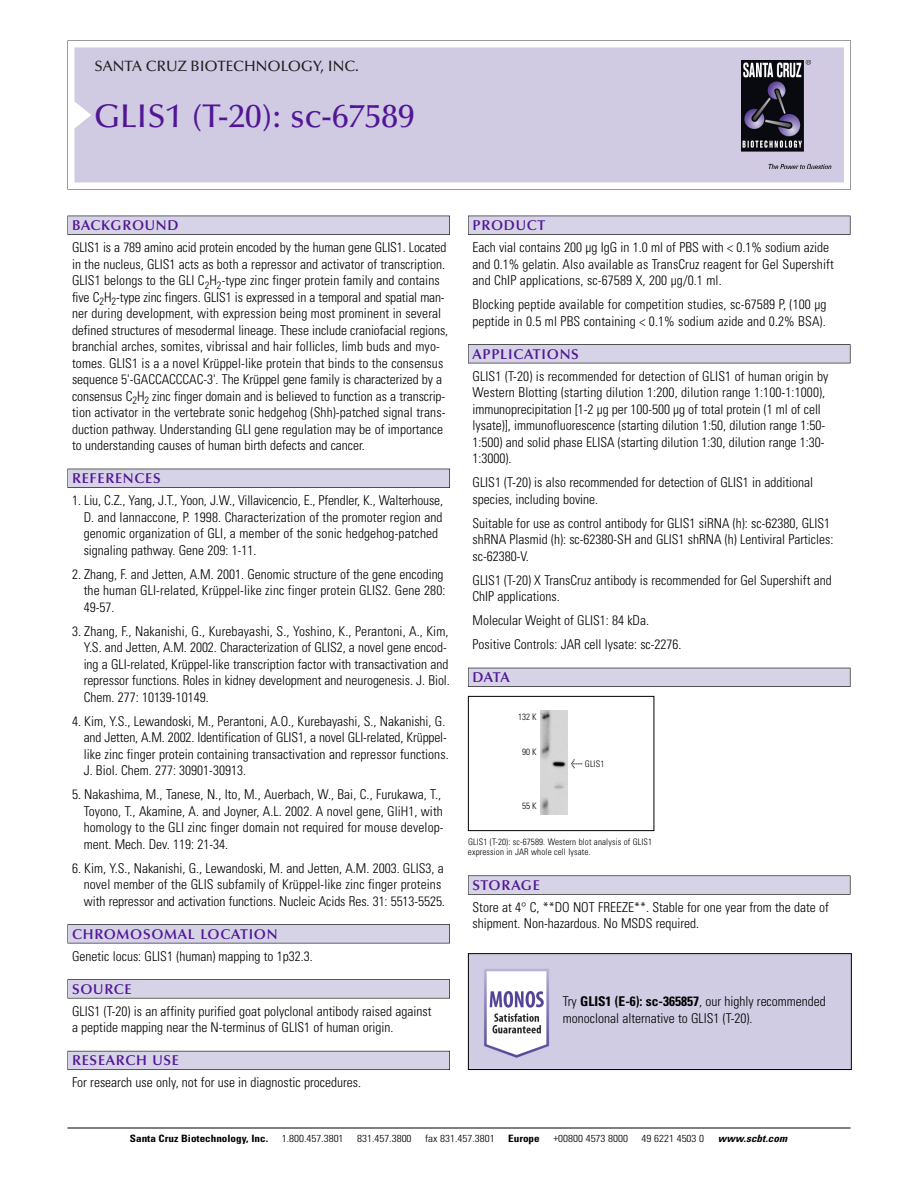
<style>
.page{position:relative;width:918px;height:1188px;background:#fff}
.page>*{position:absolute;margin:0;border:0;box-sizing:border-box;transform-origin:0 0}
.t1{font:500 33px "Optima";color:#511695}
.t2{font:500 15px "Optima";color:#231f20}
.t3{font:600 14.25px "Optima";letter-spacing:.05em;color:#511695}
.t4{font:300 condensed 13.5px/16.5px "Univers";color:#000}
.t5{font:300 condensed 10.2px "Univers";color:#000;scale:1.1 1}
.t6{font:700 condensed 10.2px "Univers";color:#000;scale:1.1 1}
.t7{font:italic 700 condensed 10.2px "Univers";letter-spacing:.005em;color:#000;scale:1.1 1}
.t8{font:300 condensed 9px/10.5px "Univers";letter-spacing:.015em;color:#000}
.s1{font-family:"Meta Plus";font-weight:400;font-stretch:normal;font-size:10.5px}
.s2{font-weight:700}
</style>
<div class="page">
<svg style="left:68px;top:40px;width:783px;height:149px"></svg>
<div style="left:74px;top:47px;width:770px;height:135px;background:#d1cae3"></div>
<img style="left:741px;top:60px;width:90px;height:108px">
<div style="left:68px;top:216px;width:382px;height:19px;background:#525155"></div>
<div style="left:68px;top:216px;width:381px;height:18px;background:#d7d3e7"></div>
<div style="left:68px;top:469px;width:382px;height:19px;background:#515055"></div>
<div style="left:68px;top:469px;width:381px;height:18px;background:#d7d3e7"></div>
<div style="left:68px;top:924px;width:382px;height:19px;background:#545357"></div>
<div style="left:68px;top:925px;width:381px;height:18px;background:#d7d3e7"></div>
<div style="left:68px;top:979px;width:382px;height:19px;background:#575759"></div>
<div style="left:68px;top:980px;width:381px;height:18px;background:#d7d3e7"></div>
<div style="left:68px;top:1051px;width:382px;height:19px;background:#5b5a62"></div>
<div style="left:68px;top:1051px;width:381px;height:18px;background:#d7d3e7"></div>
<div style="left:468px;top:216px;width:382px;height:19px;background:#525155"></div>
<div style="left:468px;top:216px;width:382px;height:18px;background:#d7d3e7"></div>
<div style="left:468px;top:344px;width:382px;height:19px;background:#525155"></div>
<div style="left:468px;top:345px;width:382px;height:18px;background:#d7d3e7"></div>
<div style="left:468px;top:668px;width:382px;height:19px;background:#525158"></div>
<div style="left:468px;top:668px;width:382px;height:18px;background:#d7d3e7"></div>
<svg style="left:468px;top:875px;width:382px;height:20px"></svg>
<div style="left:468px;top:876px;width:382px;height:18px;background:#d7d3e7"></div>
<hr style="left:68px;top:1128px;width:782px;height:1px;background:#000">
<div style="left:468px;top:696px;width:186px;height:135px;border:1px solid #000"></div>
<img style="left:540px;top:711px;width:28px;height:104px">
<img style="left:470px;top:955px;width:380px;height:113px">
<div style="left:468px;top:953px;width:384px;height:117px;border:1px solid #000"></div>
<p class="t2" style="left:94px;top:61px;width:266px">SANTA CRUZ BIOTECHNOLOGY, INC.</p>
<h1 class="t1" style="left:94px;top:103px;width:322px">GLIS1 (T-20): sc-67589</h1>
<p class="t3" style="left:72px;top:219px;width:108px">BACKGROUND</p>
<p class="t4" style="left:72px;top:240px;width:378px">GLIS1 is a 789 amino acid protein encoded by the human gene GLIS1. Located in the nucleus, GLIS1 acts as both a repressor and activator of transcription.<br>GLIS1 belongs to the GLI C<sub>2</sub>H<sub>2</sub>-type zinc finger protein family and contains five C<sub>2</sub>H<sub>2</sub>-type zinc fingers. GLIS1 is expressed in a temporal and spatial man&shy;ner during development, with expression being most prominent in several defined structures of mesodermal lineage. These include craniofacial regions, branchial arches, somites, vibrissal and hair follicles, limb buds and myo&shy;tomes. GLIS1 is a a novel Krüppel-like protein that binds to the consensus sequence 5'-GACCACCCAC-3'. The Krüppel gene family is characterized by a consensus C<sub>2</sub>H<sub>2</sub> zinc finger domain and is believed to function as a transcrip&shy;tion activator in the vertebrate sonic hedgehog (Shh)-patched signal trans&shy;duction pathway. Understanding GLI gene regulation may be of importance to understanding causes of human birth defects and cancer.</p>
<p class="t3" style="left:72px;top:473px;width:90px">REFERENCES</p>
<p class="t4" style="left:84px;top:493px;width:361px;text-indent:-12px">1. Liu, C.Z., Yang, J.T., Yoon, J.W., Villavicencio, E., Pfendler, K., Walterhouse, D. and Iannaccone, P. 1998. Characterization of the promoter region and genomic organization of GLI, a member of the sonic hedgehog-patched signaling pathway. Gene 209: 1-11.</p>
<p class="t4" style="left:84px;top:567px;width:363px;text-indent:-12px">2. Zhang, F. and Jetten, A.M. 2001. Genomic structure of the gene encoding the human GLI-related, Krüppel-like zinc finger protein GLIS2. Gene 280:<br>49-57.</p>
<p class="t4" style="left:84px;top:624px;width:368px;text-indent:-12px">3. Zhang, F., Nakanishi, G., Kurebayashi, S., Yoshino, K., Perantoni, A., Kim, Y.S. and Jetten, A.M. 2002. Characterization of GLIS2, a novel gene encod&shy;ing a GLI-related, Krüppel-like transcription factor with transactivation and repressor functions. Roles in kidney development and neurogenesis. J. Biol.<br>Chem. 277: 10139-10149.</p>
<p class="t4" style="left:84px;top:714px;width:366px;text-indent:-12px">4. Kim, Y.S., Lewandoski, M., Perantoni, A.O., Kurebayashi, S., Nakanishi, G. and Jetten, A.M. 2002. Identification of GLIS1, a novel GLI-related, Krüppel&shy;like zinc finger protein containing transactivation and repressor functions.<br>J. Biol. Chem. 277: 30901-30913.</p>
<p class="t4" style="left:84px;top:787px;width:361px;text-indent:-12px">5. Nakashima, M., Tanese, N., Ito, M., Auerbach, W., Bai, C., Furukawa, T., Toyono, T., Akamine, A. and Joyner, A.L. 2002. A novel gene, GliH1, with homology to the GLI zinc finger domain not required for mouse develop&shy;ment. Mech. Dev. 119: 21-34.</p>
<p class="t4" style="left:84px;top:861px;width:363px;text-indent:-12px">6. Kim, Y.S., Nakanishi, G., Lewandoski, M. and Jetten, A.M. 2003. GLIS3, a novel member of the GLIS subfamily of Krüppel-like zinc finger proteins with repressor and activation functions. Nucleic Acids Res. 31: 5513-5525.</p>
<p class="t3" style="left:72px;top:928px;width:207px">CHROMOSOMAL LOCATION</p>
<p class="t4" style="left:72px;top:949px;width:242px">Genetic locus: GLIS1 (human) mapping to 1p32.3.</p>
<p class="t3" style="left:72px;top:983px;width:61px">SOURCE</p>
<p class="t4" style="left:72px;top:1004px;width:361px">GLIS1 (T-20) is an affinity purified goat polyclonal antibody raised against a peptide mapping near the N-terminus of GLIS1 of human origin.</p>
<p class="t3" style="left:72px;top:1055px;width:109px">RESEARCH USE</p>
<p class="t4" style="left:72px;top:1075px;width:290px">For research use only, not for use in diagnostic procedures.</p>
<p class="t3" style="left:473px;top:219px;width:74px">PRODUCT</p>
<p class="t4" style="left:473px;top:240px;width:363px">Each vial contains 200 µg IgG in 1.0 ml of PBS with &lt; 0.1% sodium azide and 0.1% gelatin. Also available as TransCruz reagent for Gel Supershift and ChIP applications, sc-67589 X, 200 µg/0.1 ml.</p>
<p class="t4" style="left:473px;top:297px;width:356px">Blocking peptide available for competition studies, sc-67589 P, (100 µg peptide in 0.5 ml PBS containing &lt; 0.1% sodium azide and 0.2% BSA).</p>
<p class="t3" style="left:473px;top:348px;width:108px">APPLICATIONS</p>
<p class="t4" style="left:473px;top:369px;width:357px">GLIS1 (T-20) is recommended for detection of GLIS1 of human origin by Western Blotting (starting dilution 1:200, dilution range 1:100-1:1000), immunoprecipitation [1-2 µg per 100-500 µg of total protein (1 ml of cell lysate)], immunofluorescence (starting dilution 1:50, dilution range 1:50- 1:500) and solid phase ELISA (starting dilution 1:30, dilution range 1:30- 1:3000).</p>
<p class="t4" style="left:473px;top:475px;width:342px">GLIS1 (T-20) is also recommended for detection of GLIS1 in additional species, including bovine.</p>
<p class="t4" style="left:473px;top:516px;width:362px">Suitable for use as control antibody for GLIS1 siRNA (h): sc-62380, GLIS1 shRNA Plasmid (h): sc-62380-SH and GLIS1 shRNA (h) Lentiviral Particles: sc-62380-V.</p>
<p class="t4" style="left:473px;top:573px;width:361px">GLIS1 (T-20) X TransCruz antibody is recommended for Gel Supershift and<br>ChIP applications.</p>
<p class="t4" style="left:473px;top:610px;width:211px;line-height:24px">Molecular Weight of GLIS1: 84 kDa.<br>Positive Controls: JAR cell lysate: sc-2276.</p>
<p class="t3" style="left:473px;top:672px;width:39px">DATA</p>
<p class="t8" style="left:518px;top:713px;width:20px">132 K</p>
<p class="t8" style="left:522px;top:747px;width:16px">90 K</p>
<p class="t8" style="left:522px;top:801px;width:16px">55 K</p>
<p class="t8" style="left:571px;top:759px;width:35px"><span class="s1">&lt;</span> GLIS1</p>
<p class="t8" style="left:468px;top:837px;width:186px">GLIS1 (T-20): sc-67589. Western blot analysis of GLIS1 expression in JAR whole cell lysate.</p>
<p class="t3" style="left:473px;top:879px;width:69px">STORAGE</p>
<p class="t4" style="left:473px;top:900px;width:358px">Store at 4° C, **DO NOT FREEZE**. Stable for one year from the date of shipment. Non-hazardous. No MSDS required.</p>
<p class="t4" style="left:563px;top:994px;width:265px">Try <span class="s2">GLIS1 (E-6): sc-365857</span>, our highly recommended monoclonal alternative to GLIS1 (T-20).</p>
<p class="t6" style="left:130px;top:1135px;width:127px">Santa Cruz Biotechnology, Inc.</p>
<p class="t5" style="left:282px;top:1135px;width:58px">1.800.457.3801</p>
<p class="t5" style="left:357px;top:1135px;width:51px">831.457.3800</p>
<p class="t5" style="left:425px;top:1135px;width:65px">fax 831.457.3801</p>
<p class="t6" style="left:508px;top:1135px;width:30px">Europe</p>
<p class="t5" style="left:553px;top:1135px;width:69px">+00800 4573 8000</p>
<p class="t5" style="left:642px;top:1135px;width:58px">49 6221 4503 0</p>
<p class="t7" style="left:718px;top:1135px;width:64px">www.scbt.com</p>
</div>
